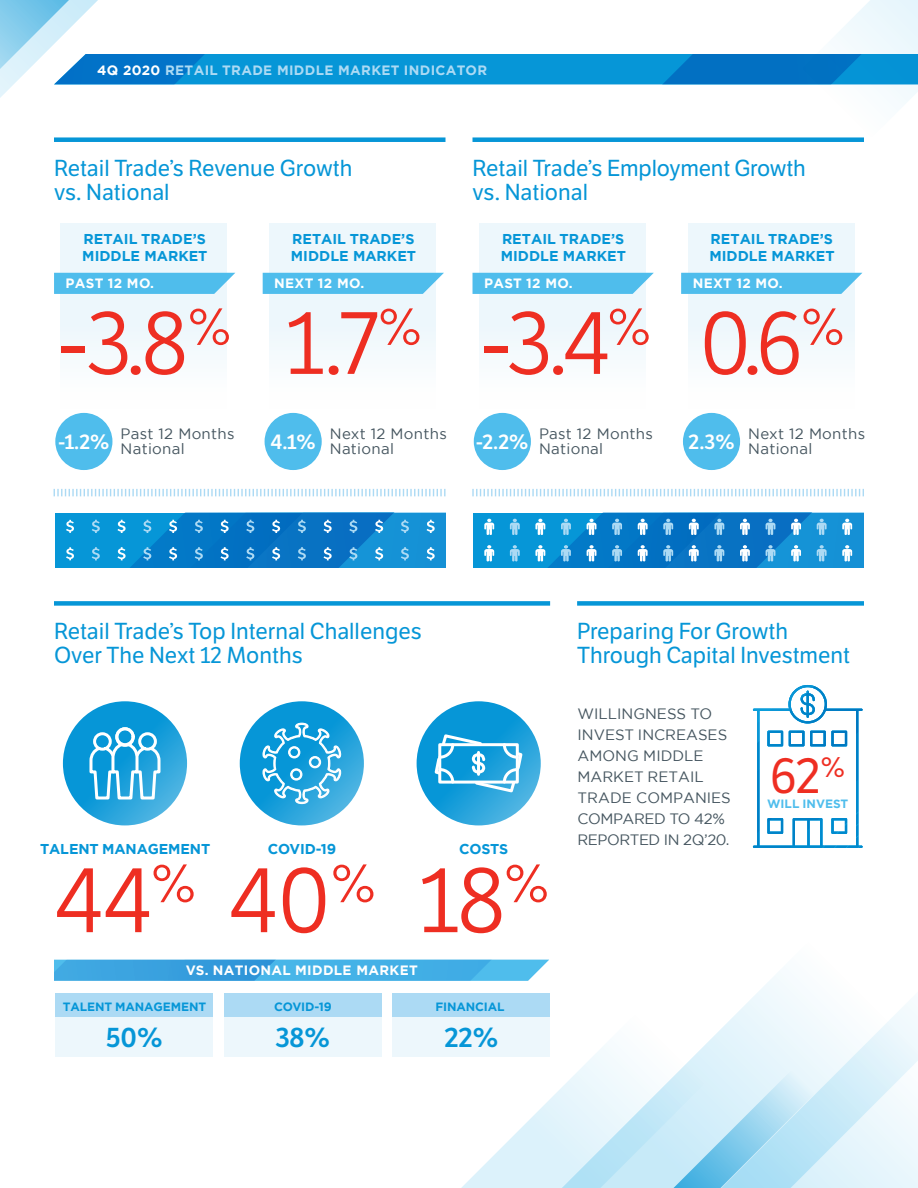
<style>
.page{position:relative;width:918px;height:1188px;background:#fff}
.page>*{position:absolute;margin:0;border:0;box-sizing:border-box;transform-origin:0 0}
.t1{font:90px "LFT Etica";color:#ee2e22}
.t2{font:87px "LFT Etica";color:#ee2e22}
.t3{font:48.75px "LFT Etica";color:#ee2e22}
.t4{font:600 27px "LFT Etica";color:#0696d7}
.Chart_Heading{font:22.5px/24px "LFT Etica";color:#0696d7}
.t5{font:600 20.4px "LFT Etica";color:#fff}
.Chart_Left_Text_copy{font:15px/21px "Gotham";color:#45555f}
.Chart_Left_Text{font:15px/15px "Gotham";letter-spacing:.02em;color:#45555f}
.Subhead_Grey{font:700 14.25px/17.1px "Gotham";color:#0696d7}
.Subhead_Grey-2{font:700 13.5px "Gotham";letter-spacing:.025em;color:#fff}
.Subhead_Grey-3{font:700 13.5px "Gotham";letter-spacing:.025em;color:#acdaf4}
.t6{font:700 12px "Gotham";letter-spacing:-.01em;color:#0696d7}
.t7{font:700 12px "Gotham";color:#4fbdec}
.s1{color:#fff}
</style>
<div class="page">
<div style="left:54px;top:601px;width:496px;height:5px;background:#0696d7"></div>
<div style="left:577px;top:601px;width:287px;height:5px;background:#0696d7"></div>
<svg style="left:55px;top:513px;width:391px;height:54px;background:#1689cf"></svg>
<svg style="left:473px;top:513px;width:390px;height:54px;background:#2591d2"></svg>
<svg style="left:54px;top:489px;width:392px;height:7px"></svg>
<svg style="left:472px;top:489px;width:392px;height:7px"></svg>
<svg style="left:738px;top:973px;width:180px;height:215px"></svg>
<svg style="left:461px;top:1012px;width:355px;height:176px"></svg>
<div style="left:392px;top:994px;width:158px;height:39px;background:#acdaf4"></div>
<div style="left:392px;top:1018px;width:158px;height:39px;background:#edf7fc"></div>
<div style="left:224px;top:994px;width:158px;height:39px;background:#acdaf4"></div>
<div style="left:224px;top:1018px;width:158px;height:39px;background:#edf7fc"></div>
<div style="left:55px;top:994px;width:158px;height:39px;background:#acdaf4"></div>
<div style="left:55px;top:1018px;width:158px;height:39px;background:#edf7fc"></div>
<div style="left:61px;top:223px;width:166px;height:186px;background:linear-gradient(to right,#f2f9fd,#f2f9fd)"></div>
<div style="left:479px;top:223px;width:166px;height:186px;background:linear-gradient(to right,#f2f9fd,#f2f9fd)"></div>
<div style="left:270px;top:223px;width:166px;height:186px;background:linear-gradient(to right,#f2f9fd,#f2f9fd)"></div>
<div style="left:688px;top:223px;width:166px;height:186px;background:linear-gradient(to right,#f2f9fd,#f2f9fd)"></div>
<svg style="left:54px;top:273px;width:181px;height:21px;background:#59c0ed"></svg>
<svg style="left:473px;top:273px;width:181px;height:21px;background:#59c0ed"></svg>
<svg style="left:263px;top:273px;width:181px;height:21px;background:#59c0ed"></svg>
<svg style="left:54px;top:960px;width:495px;height:21px;background:#45ade4"></svg>
<svg style="left:681px;top:273px;width:181px;height:21px;background:#59c0ed"></svg>
<svg style="left:0;top:0;width:918px;height:142px"></svg>
<svg style="left:753px;top:685px;width:61px;height:163px"></svg>
<img style="left:814px;top:686px;width:12px;height:162px">
<img style="left:826px;top:698px;width:12px;height:150px">
<img style="left:838px;top:708px;width:12px;height:140px">
<img style="left:850px;top:708px;width:13px;height:140px">
<svg style="left:240px;top:701px;width:124px;height:124px;background:#1fa0da"></svg>
<svg style="left:63px;top:701px;width:124px;height:124px;background:#1d9fda"></svg>
<svg style="left:417px;top:701px;width:124px;height:124px;background:#1d9fda"></svg>
<svg style="left:88px;top:726px;width:74px;height:75px"></svg>
<div style="left:55px;top:413px;width:57px;height:57px;background:#4fbdec;border-radius:50%"></div>
<div style="left:265px;top:413px;width:57px;height:57px;background:#4fbdec;border-radius:50%"></div>
<div style="left:683px;top:413px;width:57px;height:57px;background:#4fbdec;border-radius:50%"></div>
<div style="left:474px;top:413px;width:57px;height:57px;background:#4fbdec;border-radius:50%"></div>
<svg style="left:262px;top:701px;width:80px;height:125px"></svg>
<svg style="left:433px;top:732px;width:91px;height:62px"></svg>
<p class="Subhead_Grey-3" style="left:97px;top:61px;width:391px"><span class="s1">4Q 2020</span> RETAIL TRADE MIDDLE MARKET INDICATOR</p>
<p class="Chart_Heading" style="left:54px;top:156px;width:300px">Retail Trade’s Revenue Growth vs. National</p>
<p class="Chart_Heading" style="left:472px;top:156px;width:335px">Retail Trade’s Employment Growth vs. National</p>
<p class="Subhead_Grey" style="left:82px;top:230px;width:127px">RETAIL TRADE’S<br>MIDDLE MARKET</p>
<p class="Subhead_Grey" style="left:501px;top:230px;width:127px">RETAIL TRADE’S<br>MIDDLE MARKET</p>
<p class="Subhead_Grey" style="left:291px;top:230px;width:127px">RETAIL TRADE’S<br>MIDDLE MARKET</p>
<p class="Subhead_Grey" style="left:709px;top:230px;width:127px">RETAIL TRADE’S<br>MIDDLE MARKET</p>
<p class="Subhead_Grey-2" style="left:66px;top:274px;width:90px">PAST 12 MO.</p>
<p class="Subhead_Grey-2" style="left:274px;top:274px;width:92px">NEXT 12 MO.</p>
<p class="Subhead_Grey-2" style="left:484px;top:274px;width:90px">PAST 12 MO.</p>
<p class="Subhead_Grey-2" style="left:693px;top:274px;width:92px">NEXT 12 MO.</p>
<p class="t2" style="left:59px;top:293px;width:174px">-3.8<sup>%</sup></p>
<p class="t2" style="left:481px;top:293px;width:171px">-3.4<sup>%</sup></p>
<p class="t2" style="left:285px;top:293px;width:138px">1.7<sup>%</sup></p>
<p class="t2" style="left:699px;top:293px;width:147px">0.6<sup>%</sup></p>
<p class="Chart_Left_Text" style="left:121px;top:426px;width:115px">Past 12 Months<br>National</p>
<p class="Chart_Left_Text" style="left:539px;top:426px;width:115px">Past 12 Months<br>National</p>
<p class="Chart_Left_Text" style="left:330px;top:426px;width:118px">Next 12 Months<br>National</p>
<p class="Chart_Left_Text" style="left:748px;top:426px;width:118px">Next 12 Months<br>National</p>
<p class="t5" style="left:58px;top:429px;width:53px">-1.2%</p>
<p class="t5" style="left:271px;top:429px;width:47px">4.1%</p>
<p class="t5" style="left:476px;top:429px;width:54px">-2.2%</p>
<p class="t5" style="left:689px;top:429px;width:48px">2.3%</p>
<p class="Chart_Heading" style="left:54px;top:620px;width:369px">Retail Trade’s Top Internal Challenges<br>Over The Next 12 Months</p>
<p class="Chart_Heading" style="left:577px;top:620px;width:275px">Preparing For Growth<br>Through Capital Investment</p>
<p class="Subhead_Grey" style="left:40px;top:841px;width:172px">TALENT MANAGEMENT</p>
<p class="t1" style="left:54px;top:848px;width:323px">44<sup>%</sup> 40<sup>%</sup></p>
<p class="Subhead_Grey" style="left:268px;top:841px;width:70px">COVID-19</p>
<p class="Subhead_Grey" style="left:459px;top:841px;width:51px">COSTS</p>
<p class="t1" style="left:418px;top:848px;width:132px">18<sup>%</sup></p>
<p class="Subhead_Grey-2" style="left:186px;top:961px;width:234px">VS. NATIONAL MIDDLE MARKET</p>
<p class="t6" style="left:63px;top:998px;width:145px">TALENT MANAGEMENT</p>
<p class="t6" style="left:274px;top:998px;width:59px">COVID-19</p>
<p class="t6" style="left:435px;top:998px;width:71px">FINANCIAL</p>
<p class="t4" style="left:106px;top:1021px;width:58px">50%</p>
<p class="t4" style="left:276px;top:1021px;width:56px">38%</p>
<p class="t4" style="left:444px;top:1021px;width:55px">22%</p>
<p class="Chart_Left_Text_copy" style="left:578px;top:703px;width:155px">WILLINGNESS TO<br>INVEST INCREASES<br>AMONG MIDDLE<br>MARKET RETAIL<br>TRADE COMPANIES<br>COMPARED TO 42%<br>REPORTED IN 2Q’20.</p>
<p class="t3" style="left:770px;top:747px;width:76px">62<sup>%</sup></p>
<p class="t7" style="left:767px;top:796px;width:83px">WILL INVEST</p>
</div>
